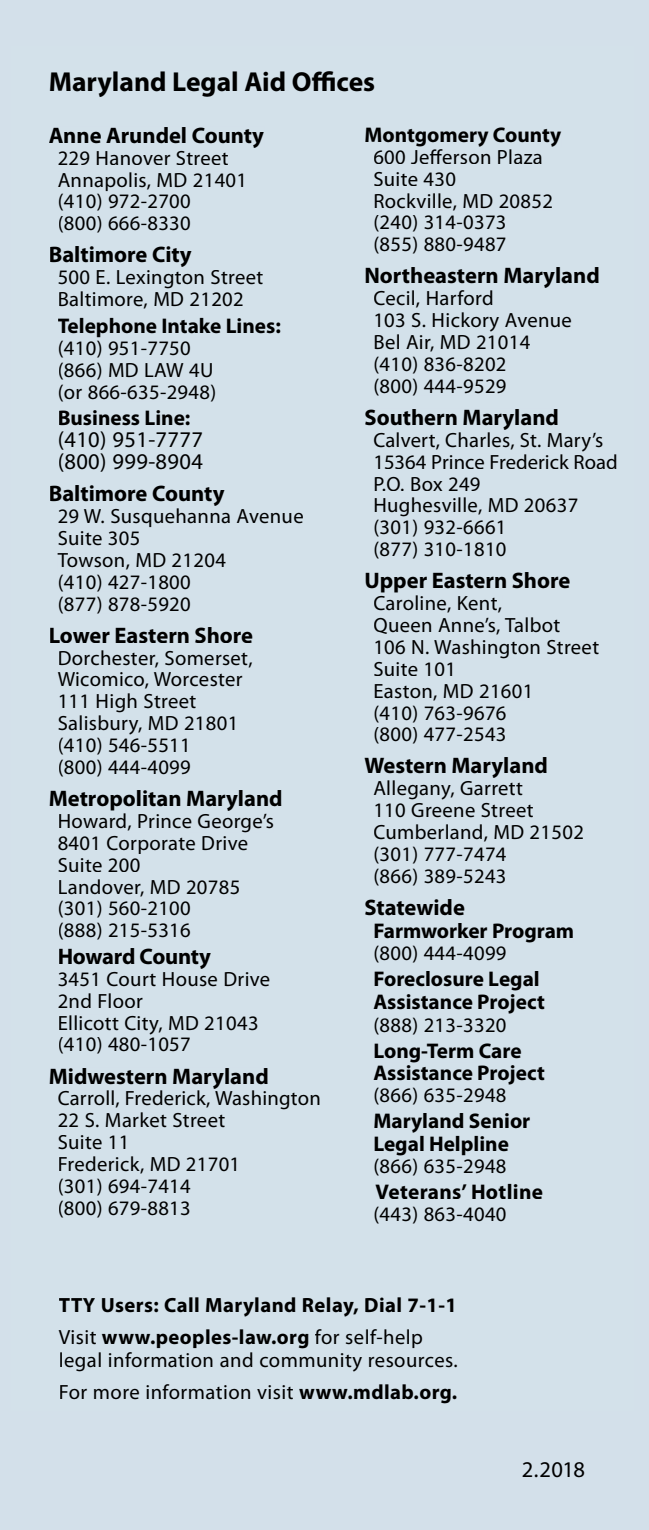
<style>
.page{position:relative;width:649px;height:1530px;background:#fff}
.page>*{position:absolute;margin:0;border:0;box-sizing:border-box;transform-origin:0 0}
.t1{font:700 27.5px "Myriad Pro";color:#000}
.t2{font:700 22.5px "Myriad Pro";color:#000}
.t3{font:22.5px/21.8px "Myriad Pro";letter-spacing:.015em;color:#000}
.t4{font:700 21.25px/22.5px "Myriad Pro";color:#000}
.t5{font:20.5px/22px "Myriad Pro";letter-spacing:.015em;color:#000}
.t6{font:700 20.5px/32.2px "Myriad Pro";letter-spacing:.02em;color:#000}
.s1{font-weight:400}
.s2{font-weight:700}
</style>
<div class="page">
<div style="left:0;top:0;width:648px;height:1530px;background:#d3e0ea"></div>
<h1 class="t1" style="left:49px;top:63px;width:328px">Maryland Legal Aid Offices</h1>
<p class="t2" style="left:49px;top:121px;width:217px">Anne Arundel County</p>
<p class="t5" style="left:58px;top:146px;width:191px">229 Hanover Street<br>Annapolis, MD 21401 (410) 972-2700<br>(800) 666-8330</p>
<p class="t2" style="left:49px;top:240px;width:144px">Baltimore City</p>
<p class="t5" style="left:58px;top:266px;width:207px">500 E. Lexington Street<br>Baltimore, MD 21202</p>
<p class="t4" style="left:58px;top:314px;width:224px">Telephone Intake Lines:</p>
<p class="t5" style="left:58px;top:337px;width:160px">(410) 951-7750 (866) MD LAW 4U (or 866-635-2948)</p>
<p class="t4" style="left:58px;top:406px;width:134px">Business Line:</p>
<p class="t3" style="left:58px;top:428px;width:147px">(410) 951-7777 (800) 999-8904</p>
<p class="t2" style="left:49px;top:479px;width:177px">Baltimore County</p>
<p class="t5" style="left:58px;top:505px;width:247px">29 W. Susquehanna Avenue<br>Suite 305<br>Towson, MD 21204<br>(410) 427-1800<br>(877) 878-5920</p>
<p class="t2" style="left:49px;top:620px;width:206px">Lower Eastern Shore</p>
<p class="t5" style="left:58px;top:646px;width:196px">Dorchester, Somerset,<br>Wicomico, Worcester<br>111 High Street<br>Salisbury, MD 21801 (410) 546-5511<br>(800) 444-4099</p>
<p class="t2" style="left:49px;top:784px;width:235px">Metropolitan Maryland</p>
<p class="t5" style="left:58px;top:810px;width:217px">Howard, Prince George’s<br>8401 Corporate Drive<br>Suite 200<br>Landover, MD 20785 (301) 560-2100<br>(888) 215-5316</p>
<p class="t2" style="left:58px;top:942px;width:154px">Howard County</p>
<p class="t5" style="left:58px;top:968px;width:214px">3451 Court House Drive<br>2nd Floor<br>Ellicott City, MD 21043 (410) 480-1057</p>
<p class="t2" style="left:49px;top:1061px;width:221px">Midwestern Maryland</p>
<p class="t5" style="left:58px;top:1087px;width:264px">Carroll, Frederick, Washington<br>22 S. Market Street<br>Suite 11<br>Frederick, MD 21701<br>(301) 694-7414<br>(800) 679-8813</p>
<p class="t4" style="left:364px;top:123px;width:198px">Montgomery County</p>
<p class="t5" style="left:373px;top:146px;width:181px">600 Jefferson Plaza<br>Suite 430<br>Rockville, MD 20852 (240) 314-0373 (855) 880-9487</p>
<p class="t2" style="left:364px;top:261px;width:237px">Northeastern Maryland</p>
<p class="t5" style="left:373px;top:287px;width:200px">Cecil, Harford<br>103 S. Hickory Avenue<br>Bel Air, MD 21014 (410) 836-8202<br>(800) 444-9529</p>
<p class="t2" style="left:364px;top:403px;width:196px">Southern Maryland</p>
<p class="t5" style="left:373px;top:429px;width:246px">Calvert, Charles, St. Mary’s<br>15364 Prince Frederick Road<br>P.O. Box 249<br>Hughesville, MD 20637 (301) 932-6661<br>(877) 310-1810</p>
<p class="t2" style="left:364px;top:566px;width:207px">Upper Eastern Shore</p>
<p class="t5" style="left:373px;top:592px;width:227px">Caroline, Kent,<br>Queen Anne’s, Talbot<br>106 N. Washington Street<br>Suite 101<br>Easton, MD 21601<br>(410) 763-9676<br>(800) 477-2543</p>
<p class="t2" style="left:364px;top:751px;width:185px">Western Maryland</p>
<p class="t5" style="left:373px;top:777px;width:212px">Allegany, Garrett<br>110 Greene Street<br>Cumberland, MD 21502 (301) 777-7474<br>(866) 389-5243</p>
<p class="t2" style="left:364px;top:893px;width:102px">Statewide</p>
<p class="t4" style="left:373px;top:919px;width:202px">Farmworker Program</p>
<p class="t5" style="left:373px;top:942px;width:134px">(800) 444-4099</p>
<p class="t4" style="left:373px;top:967px;width:173px">Foreclosure Legal<br>Assistance Project</p>
<p class="t5" style="left:373px;top:1014px;width:134px">(888) 213-3320</p>
<p class="t4" style="left:373px;top:1039px;width:173px">Long-Term Care<br>Assistance Project</p>
<p class="t5" style="left:373px;top:1084px;width:134px">(866) 635-2948</p>
<p class="t4" style="left:373px;top:1109px;width:158px">Maryland Senior<br>Legal Helpline</p>
<p class="t5" style="left:373px;top:1154px;width:134px">(866) 635-2948</p>
<p class="t4" style="left:375px;top:1180px;width:169px">Veterans’ Hotline</p>
<p class="t5" style="left:373px;top:1202px;width:134px">(443) 863-4040</p>
<p class="t6" style="left:59px;top:1288px;width:399px">TTY Users: Call Maryland Relay, Dial 7-1-1<br><span class="s1">Visit</span> www.peoples-law.org <span class="s1">for self-help</span></p>
<p class="t5" style="left:59px;top:1344px;width:400px;line-height:32.2px">legal information and community resources.<br>For more information visit <span class="s2">www.mdlab.org.</span></p>
<p class="t3" style="left:521px;top:1458px;width:65px">2.2018</p>
</div>
